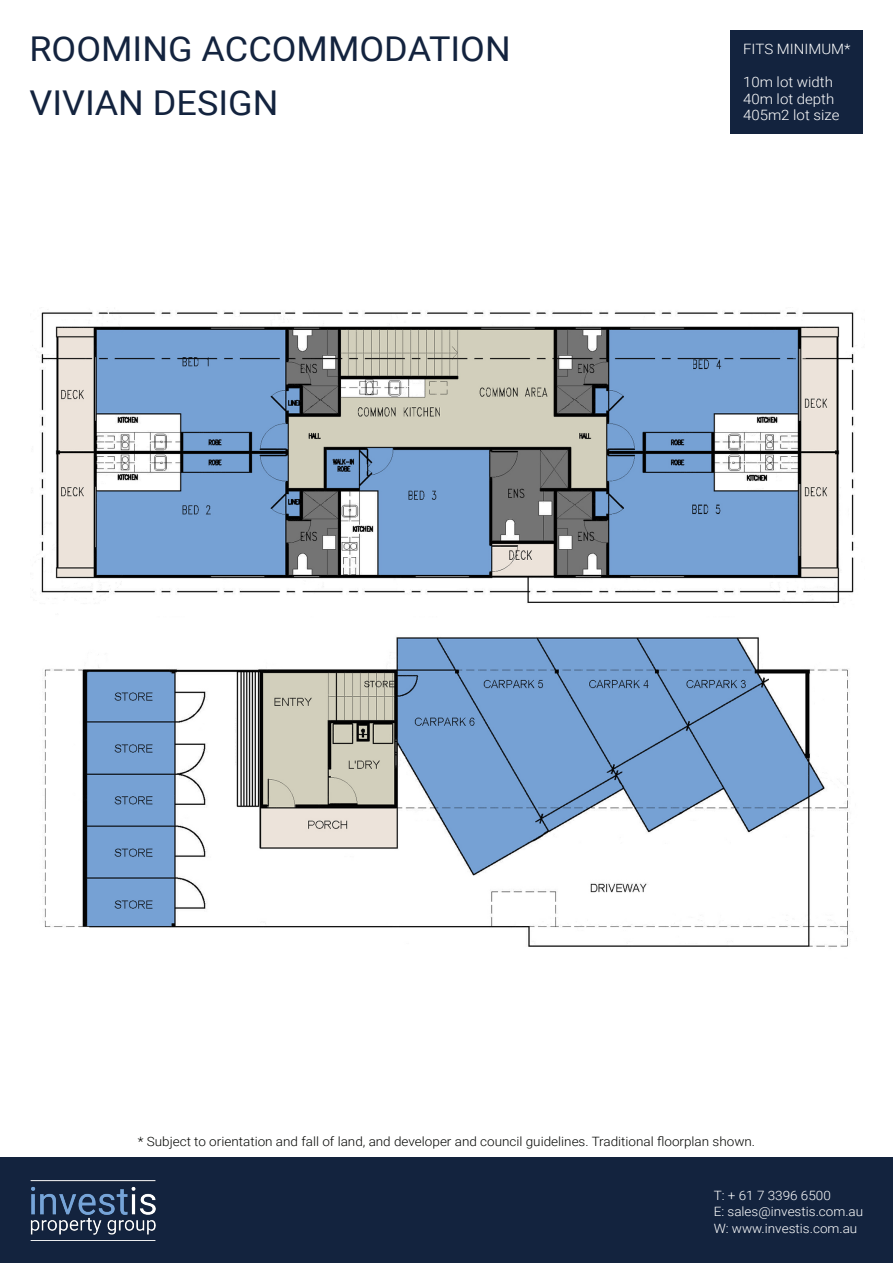
<style>
.page{position:relative;width:893px;height:1263px;background:#fff}
.page>*{position:absolute;margin:0;border:0;box-sizing:border-box;transform-origin:0 0}
.Body_Text_-_For_Exce{font:34.2px/54px "Roboto";color:#13233e;scale:1.05 1}
.Body_Text_-_For_Exce-2{font:300 14.25px/16.5px "Roboto";color:#fff;scale:1.05 1}
.Body_Text_-_For_Exce-3{font:300 12.9px "Roboto";color:#040503;scale:1.05 1}
.Body_Text_-_For_Exce-4{font:300 12.9px "Roboto";color:#fff;scale:1.05 1}
</style>
<div class="page">
<div style="left:731px;top:30px;width:132px;height:104px;background:#13233e"></div>
<div style="left:0;top:1158px;width:893px;height:105px;background:#13233e"></div>
<img style="left:30px;top:1180px;width:126px;height:55px">
<img style="left:40px;top:311px;width:815px;height:636px">
<p class="Body_Text_-_For_Exce" style="left:29px;top:20px;width:460px">ROOMING ACCOMMODATION<br>VIVIAN DESIGN</p>
<p class="Body_Text_-_For_Exce-2" style="left:743px;top:40px;width:104px">FITS MINIMUM*</p>
<p class="Body_Text_-_For_Exce-2" style="left:743px;top:73px;width:87px">10m lot width</p>
<p class="Body_Text_-_For_Exce-2" style="left:743px;top:90px;width:93px">40m lot depth<br>405m2 lot size</p>
<p class="Body_Text_-_For_Exce-3" style="left:138px;top:1132px;width:589px">* Subject to orientation and fall of land, and developer and council guidelines. Traditional floorplan shown.</p>
<p class="Body_Text_-_For_Exce-4" style="left:714px;top:1186px;width:113px">T: + 61 7 3396 6500</p>
<p class="Body_Text_-_For_Exce-4" style="left:714px;top:1203px;width:144px">E: sales@investis.com.au</p>
<p class="Body_Text_-_For_Exce-4" style="left:714px;top:1219px;width:138px">W: www.investis.com.au</p>
</div>
